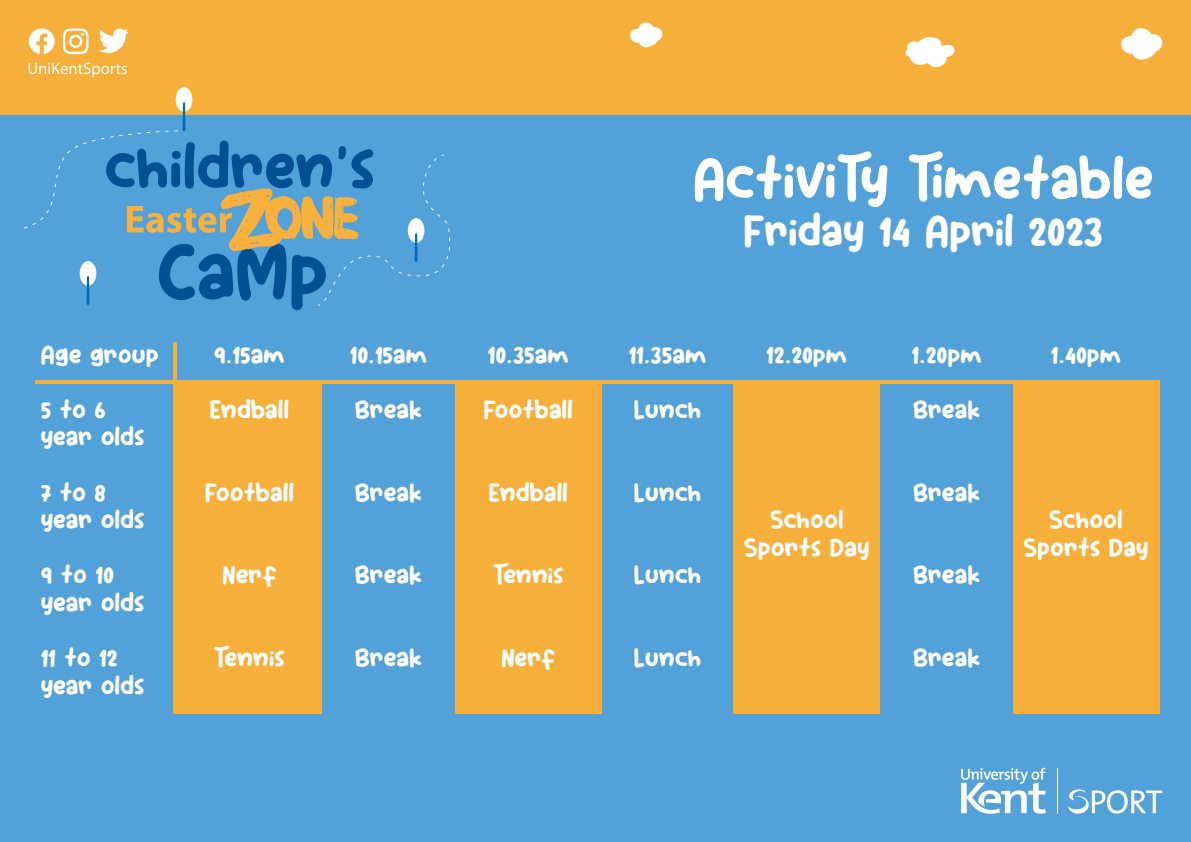
<style>
.page{position:relative;width:1191px;height:842px;background:#fff}
.page>*{position:absolute;margin:0;border:0;box-sizing:border-box;transform-origin:0 0}
.t1{font:70.6px "Om Botak";color:#005092}
.t2{font:56.5px "Om Botak";color:#005092}
.t3{font:52.6px "Om Botak";color:#fff}
.t4{font:39.5px "Om Botak";color:#fff}
.t5{font:23px/27.6px "Om Botak";color:#fff}
</style>
<div class="page">
<div style="left:0;top:107px;width:1191px;height:735px;background:#53a1d9"></div>
<div style="left:0;top:0;width:1191px;height:115px;background:#f7af3c"></div>
<svg style="left:630px;top:22px;width:33px;height:26px"></svg>
<svg style="left:1121px;top:28px;width:41px;height:32px"></svg>
<svg style="left:905px;top:37px;width:50px;height:31px"></svg>
<svg style="left:961px;top:768px;width:84px;height:46px"></svg>
<svg style="left:1068px;top:789px;width:94px;height:25px"></svg>
<hr style="left:1056px;top:768px;width:1px;height:45px;background:#fff">
<svg style="left:29px;top:63px;width:98px;height:14px"></svg>
<svg style="left:99px;top:28px;width:30px;height:25px"></svg>
<svg style="left:63px;top:28px;width:25px;height:26px"></svg>
<svg style="left:29px;top:28px;width:26px;height:26px"></svg>
<div style="left:455px;top:384px;width:146px;height:330px;background:#f7af3c"></div>
<div style="left:733px;top:384px;width:147px;height:330px;background:#f7af3c"></div>
<div style="left:1013px;top:384px;width:146px;height:330px;background:#f7af3c"></div>
<div style="left:175px;top:384px;width:147px;height:330px;background:#f7af3c"></div>
<hr style="left:174px;top:342px;width:3px;height:372px;background:#f7af3c">
<hr style="left:35px;top:380px;width:1124px;height:4px;background:#f7af3c">
<div style="left:176px;top:87px;width:16px;height:25px;background:#fff;border-radius:50%"></div>
<svg style="left:24px;top:102px;width:426px;height:204px"></svg>
<h2 class="t2" style="left:105px;top:132px;width:272px">children’s</h2>
<h1 class="t1" style="left:157px;top:228px;width:173px">CaMp</h1>
<h3 class="t3" style="left:693px;top:146px;width:462px">ActiviTy Timetable</h3>
<h3 class="t4" style="left:744px;top:207px;width:361px">Friday 14 April 2023</h3>
<p class="t5" style="left:41px;top:340px;width:120px">Age group</p>
<p class="t5" style="left:41px;top:395px;width:105px">5 to 6 year olds</p>
<p class="t5" style="left:41px;top:478px;width:105px">7 to 8 year olds</p>
<p class="t5" style="left:41px;top:561px;width:105px">9 to 10 year olds</p>
<p class="t5" style="left:41px;top:644px;width:105px">11 to 12 year olds</p>
<p class="t5" style="left:214px;top:340px;width:72px">9.15am</p>
<p class="t5" style="left:210px;top:395px;width:81px">Endball</p>
<p class="t5" style="left:205px;top:478px;width:90px">Football</p>
<p class="t5" style="left:222px;top:561px;width:55px">Nerf</p>
<p class="t5" style="left:214px;top:644px;width:72px">Tennis</p>
<p class="t5" style="left:350px;top:340px;width:79px">10.15am</p>
<p class="t5" style="left:355px;top:395px;width:68px">Break</p>
<p class="t5" style="left:355px;top:478px;width:68px">Break</p>
<p class="t5" style="left:355px;top:561px;width:68px">Break</p>
<p class="t5" style="left:355px;top:644px;width:68px">Break</p>
<p class="t5" style="left:488px;top:340px;width:82px">10.35am</p>
<p class="t5" style="left:484px;top:395px;width:90px">Football</p>
<p class="t5" style="left:628px;top:340px;width:79px">11.35am</p>
<p class="t5" style="left:633px;top:395px;width:69px">Lunch</p>
<p class="t5" style="left:766px;top:340px;width:82px">12.20pm</p>
<p class="t5" style="left:911px;top:340px;width:72px">1.20pm</p>
<p class="t5" style="left:913px;top:395px;width:68px">Break</p>
<p class="t5" style="left:1050px;top:340px;width:72px">1.40pm</p>
<p class="t5" style="left:489px;top:478px;width:81px">Endball</p>
<p class="t5" style="left:633px;top:478px;width:69px">Lunch</p>
<p class="t5" style="left:913px;top:478px;width:68px">Break</p>
<p class="t5" style="left:744px;top:506px;width:127px;text-align:center">School<br>Sports Day</p>
<p class="t5" style="left:1023px;top:506px;width:127px;text-align:center">School<br>Sports Day</p>
<p class="t5" style="left:493px;top:561px;width:72px">Tennis</p>
<p class="t5" style="left:633px;top:561px;width:69px">Lunch</p>
<p class="t5" style="left:913px;top:561px;width:68px">Break</p>
<p class="t5" style="left:501px;top:644px;width:55px">Nerf</p>
<p class="t5" style="left:633px;top:644px;width:69px">Lunch</p>
<p class="t5" style="left:913px;top:644px;width:68px">Break</p>
</div>
